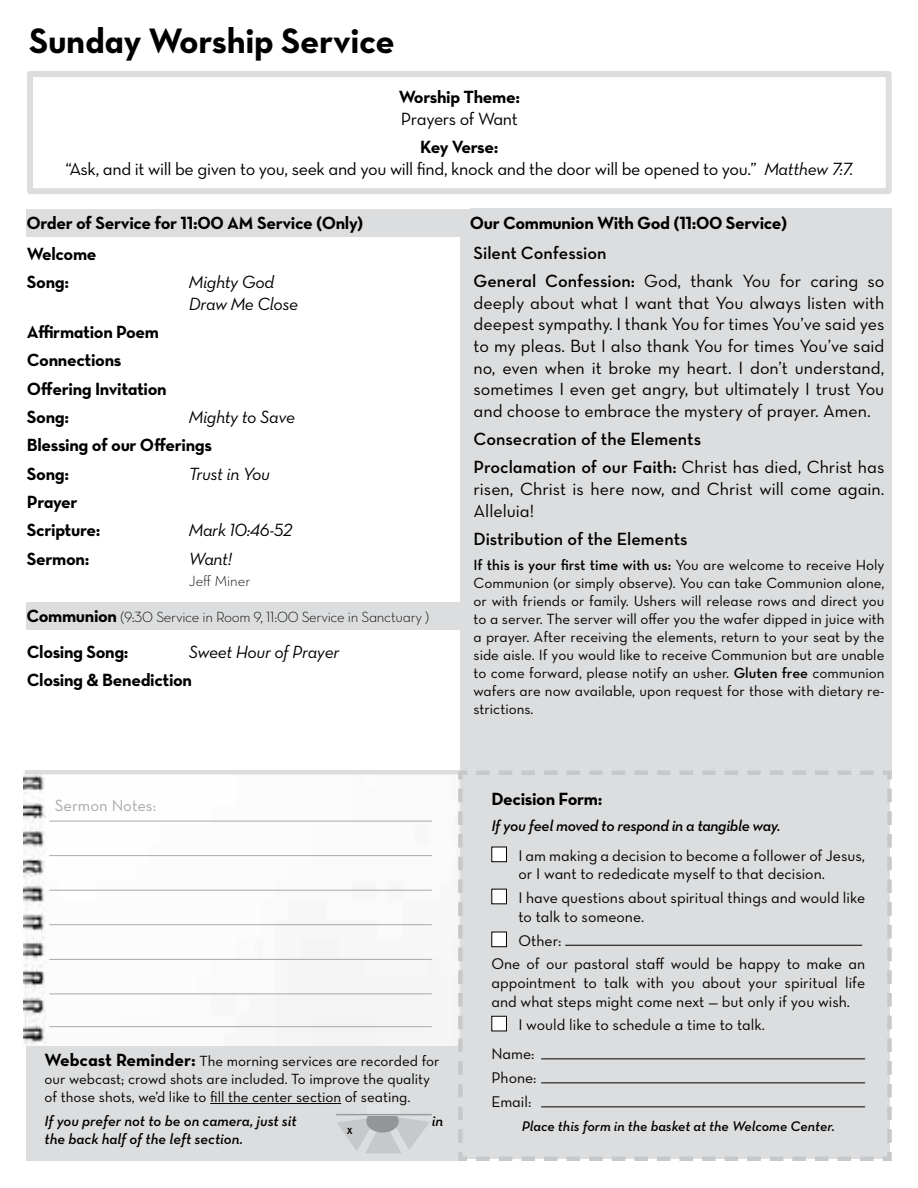
<style>
.page{position:relative;width:918px;height:1188px;background:#fff}
.page>*{position:absolute;margin:0;border:0;box-sizing:border-box;transform-origin:0 0}
.t1{font:36px "Neutra Text Bold Alt";letter-spacing:-.01em;color:#000}
.t2{font:18px/21.6px "Neutra Text Book Alt";letter-spacing:-.01em;color:#000;text-align:justify}
.t3{font:18px/28.3px "Neutra Text Bold Alt";letter-spacing:-.02em;color:#000}
.t4{font:18px/28.3px "Neutra Text Demi Alt";color:#000}
.t5{font:18px/21.6px "Neutra Text Book Italic Alt";letter-spacing:-.02em;color:#000}
.t6{font:18px "Neutra Text Book Alt";letter-spacing:-.03em;color:#000}
.t7{font:700 18px "Neutra Text";letter-spacing:-.02em;color:#000}
.t8{font:16.5px "Neutra Text Book Alt";color:#a7a9ac}
.t9{font:15.75px/18.9px "Neutra Text Book Alt";color:#000}
.t10{font:15.75px "Neutra Text Demi Italic Alt";letter-spacing:-.02em;color:#000}
.t11{font:15px/18px "Neutra Text Book Alt";color:#000}
.t12{font:15px "Neutra Text Demi Italic Alt";color:#000}
.t13{font:15px "Neutra Text Demi Alt";color:#000}
.t14{font:15px "Neutra Text Light Alt";letter-spacing:-.02em;color:#000}
.t15{font:15px "Neutra Text Light Alt";color:#000}
.t16{font:14.25px "Neutra Text Demi Italic Alt";color:#000}
.t17{font:700 9px "Neutra Text";color:#000}
.s1{font-family:"Neutra Text Book Italic Alt"}
.s2{font-family:"Neutra Text Bold Alt";font-size:18px}
.s3{font-family:"Neutra Text Demi Alt"}
.s4{font-family:"Neutra Text Book Alt"}
</style>
<div class="page">
<div style="left:26px;top:1045px;width:437px;height:116px;background:#dcddde"></div>
<hr style="left:210px;top:1103px;width:131px;height:1px;background:#000">
<img style="left:23px;top:774px;width:433px;height:271px">
<hr style="left:49px;top:994px;width:383px;height:1px;background:#a7a9ac">
<hr style="left:49px;top:959px;width:383px;height:1px;background:#a7a9ac">
<hr style="left:49px;top:924px;width:383px;height:1px;background:#a7a9ac">
<hr style="left:49px;top:890px;width:383px;height:1px;background:#a7a9ac">
<hr style="left:49px;top:855px;width:383px;height:1px;background:#a7a9ac">
<hr style="left:49px;top:821px;width:383px;height:1px;background:#a7a9ac">
<hr style="left:49px;top:1026px;width:383px;height:1px;background:#a7a9ac">
<hr style="left:25px;top:770px;width:433px;height:4px;background:#dcddde">
<svg style="left:337px;top:1116px;width:92px;height:37px"></svg>
<div style="left:366px;top:1110px;width:33px;height:23px;background:#939598;border-radius:50%"></div>
<div style="left:368px;top:1104px;width:32px;height:12px;background:#e2e3e4"></div>
<hr style="left:336px;top:1114px;width:96px;height:1px;background:#999b9e">
<div style="left:27px;top:71px;width:865px;height:123px;border:6px solid #dcddde"></div>
<div style="left:26px;top:602px;width:436px;height:28px;background:#dcddde"></div>
<div style="left:460px;top:233px;width:431px;height:541px;background:#dcddde"></div>
<div style="left:26px;top:209px;width:450px;height:28px;background:#dcddde"></div>
<div style="left:470px;top:208px;width:422px;height:30px;background:#dcddde"></div>
<div style="left:456px;top:768px;width:436px;height:393px;background:#dcddde"></div>
<div style="left:492px;top:847px;width:14px;height:15px;background:#fff"></div>
<div style="left:491px;top:847px;width:16px;height:15px;border:1px solid #000"></div>
<div style="left:492px;top:889px;width:14px;height:15px;background:#fff"></div>
<div style="left:491px;top:889px;width:16px;height:15px;border:1px solid #000"></div>
<div style="left:492px;top:932px;width:14px;height:15px;background:#fff"></div>
<div style="left:491px;top:932px;width:16px;height:15px;border:1px solid #000"></div>
<hr style="left:565px;top:945px;width:297px;height:1px;background:#000">
<div style="left:492px;top:1016px;width:14px;height:15px;background:#fff"></div>
<div style="left:491px;top:1016px;width:16px;height:15px;border:1px solid #000"></div>
<hr style="left:541px;top:1058px;width:324px;height:1px;background:#000">
<hr style="left:541px;top:1082px;width:324px;height:1px;background:#000">
<hr style="left:541px;top:1106px;width:324px;height:1px;background:#000">
<h1 class="t1" style="left:29px;top:18px;width:367px">Sunday Worship Service</h1>
<p class="t3" style="left:399px;top:82px;width:123px">Worship Theme:</p>
<p class="t6" style="left:401px;top:108px;width:118px">Prayers of Want</p>
<p class="t3" style="left:420px;top:132px;width:80px">Key Verse:</p>
<p class="t2" style="left:65px;top:157px;width:789px">“Ask, and it will be given to you, seek and you will find, knock and the door will be opened to you.” <span class="s1">Matthew 7:7.</span></p>
<p class="t3" style="left:26px;top:208px;width:338px">Order of Service for 11:00 AM Service (Only)</p>
<p class="t3" style="left:470px;top:209px;width:319px">Our Communion With God (11:00 Service)</p>
<p class="t3" style="left:27px;top:239px;width:71px">Welcome<br>Song:</p>
<p class="t5" style="left:189px;top:271px;width:111px">Mighty God<br>Draw Me Close</p>
<p class="t3" style="left:27px;top:317px;width:141px">Affirmation Poem<br>Connections<br>Offering Invitation<br>Song:</p>
<p class="t5" style="left:189px;top:406px;width:108px">Mighty to Save</p>
<p class="t3" style="left:27px;top:431px;width:187px">Blessing of our Offerings<br>Song:</p>
<p class="t5" style="left:189px;top:463px;width:82px">Trust in You</p>
<p class="t3" style="left:27px;top:487px;width:75px">Prayer<br>Scripture:</p>
<p class="t5" style="left:189px;top:519px;width:105px">Mark 10:46-52</p>
<p class="t7" style="left:27px;top:547px;width:64px">Sermon:</p>
<p class="t5" style="left:189px;top:548px;width:44px">Want!</p>
<p class="t15" style="left:189px;top:572px;width:63px">Jeff Miner</p>
<p class="t14" style="left:26px;top:608px;width:404px"><span class="s2">Communion</span> (9:30 Service in Room 9, 11:00 Service in Sanctuary )</p>
<p class="t3" style="left:27px;top:637px;width:103px">Closing Song:</p>
<p class="t5" style="left:189px;top:641px;width:152px">Sweet Hour of Prayer</p>
<p class="t3" style="left:27px;top:666px;width:167px">Closing &amp; Benediction</p>
<p class="t4" style="left:474px;top:238px;width:135px">Silent Confession</p>
<p class="t2" style="left:474px;top:270px;width:412px"><span class="s3">General Confession:</span> God, thank You for caring so deeply about what I want that You always listen with deepest sympathy. I thank You for times You’ve said yes to my pleas. But I also thank You for times You’ve said no, even when it broke my heart. I don’t understand, sometimes I even get angry, but ultimately I trust You and choose to embrace the mystery of prayer. Amen.</p>
<p class="t4" style="left:474px;top:425px;width:412px">Consecration of the Elements<br>Proclamation of our Faith: <span class="s4">Christ has died, Christ has</span></p>
<p class="t2" style="left:474px;top:478px;width:412px">risen, Christ is here now, and Christ will come again.<br>Alleluia!</p>
<p class="t4" style="left:474px;top:524px;width:216px">Distribution of the Elements</p>
<p class="t13" style="left:474px;top:555px;width:412px">If this is your first time with us: <span class="s4">You are welcome to receive Holy</span></p>
<p class="t11" style="left:474px;top:573px;width:412px;text-align:justify">Communion (or simply observe). You can take Communion alone, or with friends or family. Ushers will release rows and direct you to a server. The server will offer you the wafer dipped in juice with a prayer. After receiving the elements, return to your seat by the side aisle. If you would like to receive Communion but are unable to come forward, please notify an usher. <span class="s3">Gluten free</span> communion wafers are now available, upon request for those with dietary re&shy;strictions.</p>
<p class="t8" style="left:55px;top:795px;width:103px">Sermon Notes:</p>
<p class="t11" style="left:45px;top:1051px;width:397px"><span class="s2">Webcast Reminder:</span> The morning services are recorded for our webcast; crowd shots are included. To improve the quality of those shots, we’d like to fill the center section of seating.</p>
<p class="t12" style="left:45px;top:1112px;width:254px">If you prefer not to be on camera, just sit</p>
<p class="t12" style="left:432px;top:1112px;width:13px">in</p>
<p class="t12" style="left:45px;top:1130px;width:200px">the back half of the left section.</p>
<p class="t17" style="left:347px;top:1125px;width:7px">X</p>
<p class="t3" style="left:491px;top:784px;width:112px">Decision Form:</p>
<p class="t10" style="left:491px;top:816px;width:291px">If you feel moved to respond in a tangible way.</p>
<p class="t9" style="left:518px;top:846px;width:348px">I am making a decision to become a follower of Jesus, or I want to rededicate myself to that decision.</p>
<p class="t9" style="left:518px;top:888px;width:348px">I have questions about spiritual things and would like to talk to someone.</p>
<p class="t9" style="left:491px;top:928px;width:375px;line-height:23.2px;text-indent:27px">Other:<br>One of our pastoral staff would be happy to make an</p>
<p class="t9" style="left:491px;top:973px;width:375px">appointment to talk with you about your spiritual life and what steps might come next — but only if you wish.</p>
<p class="t9" style="left:491px;top:1010px;width:275px;line-height:29.4px;text-indent:27px">I would like to schedule a time to talk.<br>Name:</p>
<p class="t9" style="left:491px;top:1066px;width:47px;line-height:24px">Phone:<br>Email:</p>
<p class="t16" style="left:522px;top:1117px;width:315px">Place this form in the basket at the Welcome Center.</p>
</div>
